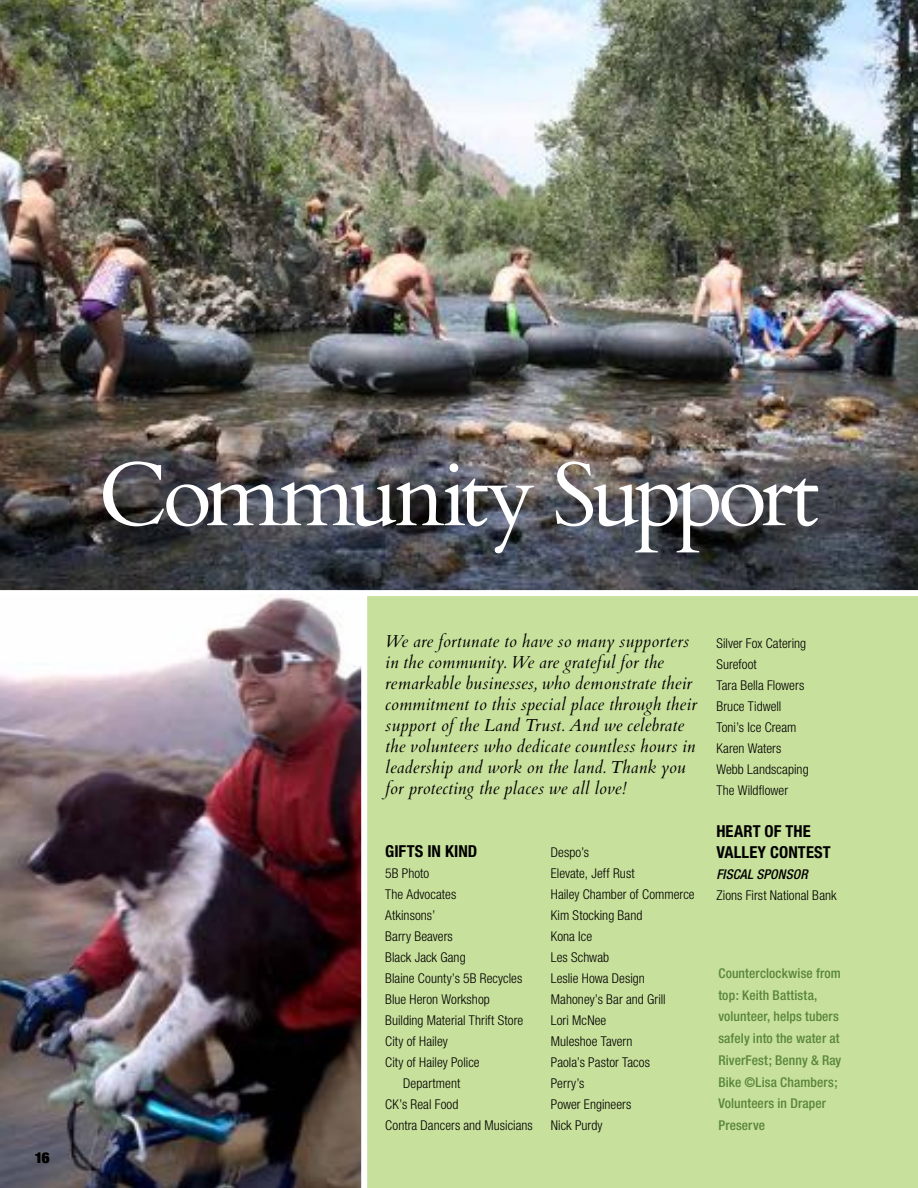
<style>
.page{position:relative;width:918px;height:1188px;background:#c7e09b}
.page>*{position:absolute;margin:0;border:0;box-sizing:border-box;transform-origin:0 0}
.t1{font:90px "Cardo";letter-spacing:-.06em;color:#fff}
.t2{font:italic 17.25px/21px "Cardo";letter-spacing:.01em;color:#000}
.t3{font:700 condensed 16.5px/21px "Helvetica Neue";letter-spacing:.005em;color:#000}
.t4{font:900 expanded 15px "Helvetica Neue";color:#000}
.t5{font:300 condensed 13.5px/21px "Helvetica Neue";letter-spacing:.005em;color:#000}
.t6{font:500 condensed 13.5px/21.8px "Helvetica Neue";letter-spacing:.01em;color:#59853c}
.t7{font:italic 500 condensed 13.5px "Helvetica Neue";letter-spacing:.01em;color:#000}
</style>
<div class="page">
<img style="left:0;top:0;width:918px;height:590px">
<div style="left:0;top:590px;width:918px;height:6px;background:#fff"></div>
<img style="left:0;top:594px;width:361px;height:594px">
<div style="left:361px;top:594px;width:6px;height:594px;background:#fff"></div>
<p class="t4" style="left:35px;top:1148px;width:16px">16</p>
<h1 class="t1" style="left:98px;top:436px;width:722px">Community Support</h1>
<p class="t2" style="left:385px;top:631px;width:313px">We are fortunate to have so many supporters in the community. We are grateful for the remarkable businesses, who demonstrate their commitment to this special place through their support of the Land Trust. And we celebrate the volunteers who dedicate countless hours in leadership and work on the land. Thank you for protecting the places we all love!</p>
<p class="t3" style="left:385px;top:841px;width:94px">GIFTS IN KIND</p>
<p class="t5" style="left:385px;top:863px;width:46px">5B Photo</p>
<p class="t5" style="left:385px;top:884px;width:73px">The Advocates</p>
<p class="t5" style="left:385px;top:905px;width:52px">Atkinsons’</p>
<p class="t5" style="left:385px;top:926px;width:69px">Barry Beavers</p>
<p class="t5" style="left:385px;top:947px;width:82px">Black Jack Gang</p>
<p class="t5" style="left:385px;top:968px;width:139px">Blaine County’s 5B Recycles</p>
<p class="t5" style="left:385px;top:989px;width:106px">Blue Heron Workshop</p>
<p class="t5" style="left:385px;top:1010px;width:140px">Building Material Thrift Store</p>
<p class="t5" style="left:385px;top:1031px;width:64px">City of Hailey</p>
<p class="t5" style="left:385px;top:1052px;width:96px">City of Hailey Police</p>
<p class="t5" style="left:403px;top:1073px;width:59px">Department</p>
<p class="t5" style="left:385px;top:1094px;width:75px">CK’s Real Food</p>
<p class="t5" style="left:385px;top:1115px;width:149px">Contra Dancers and Musicians</p>
<p class="t5" style="left:551px;top:842px;width:145px">Despo’s<br>Elevate, Jeff Rust<br>Hailey Chamber of Commerce<br>Kim Stocking Band<br>Kona Ice<br>Les Schwab<br>Leslie Howa Design<br>Mahoney’s Bar and Grill<br>Lori McNee<br>Muleshoe Tavern<br>Paola’s Pastor Tacos<br>Perry’s<br>Power Engineers<br>Nick Purdy</p>
<p class="t5" style="left:716px;top:632px;width:94px">Silver Fox Catering<br>Surefoot<br>Tara Bella Flowers<br>Bruce Tidwell<br>Toni’s Ice Cream<br>Karen Waters<br>Webb Landscaping<br>The Wildflower</p>
<p class="t3" style="left:716px;top:820px;width:116px">HEART OF THE<br>VALLEY CONTEST</p>
<p class="t7" style="left:716px;top:866px;width:93px">FISCAL SPONSOR</p>
<p class="t5" style="left:716px;top:884px;width:122px">Zions First National Bank</p>
<p class="t6" style="left:718px;top:962px;width:124px">Counterclockwise from top: Keith Battista, volunteer, helps tubers safely into the water at<br>RiverFest; Benny &amp; Ray<br>Bike ©Lisa Chambers;<br>Volunteers in Draper<br>Preserve</p>
</div>
